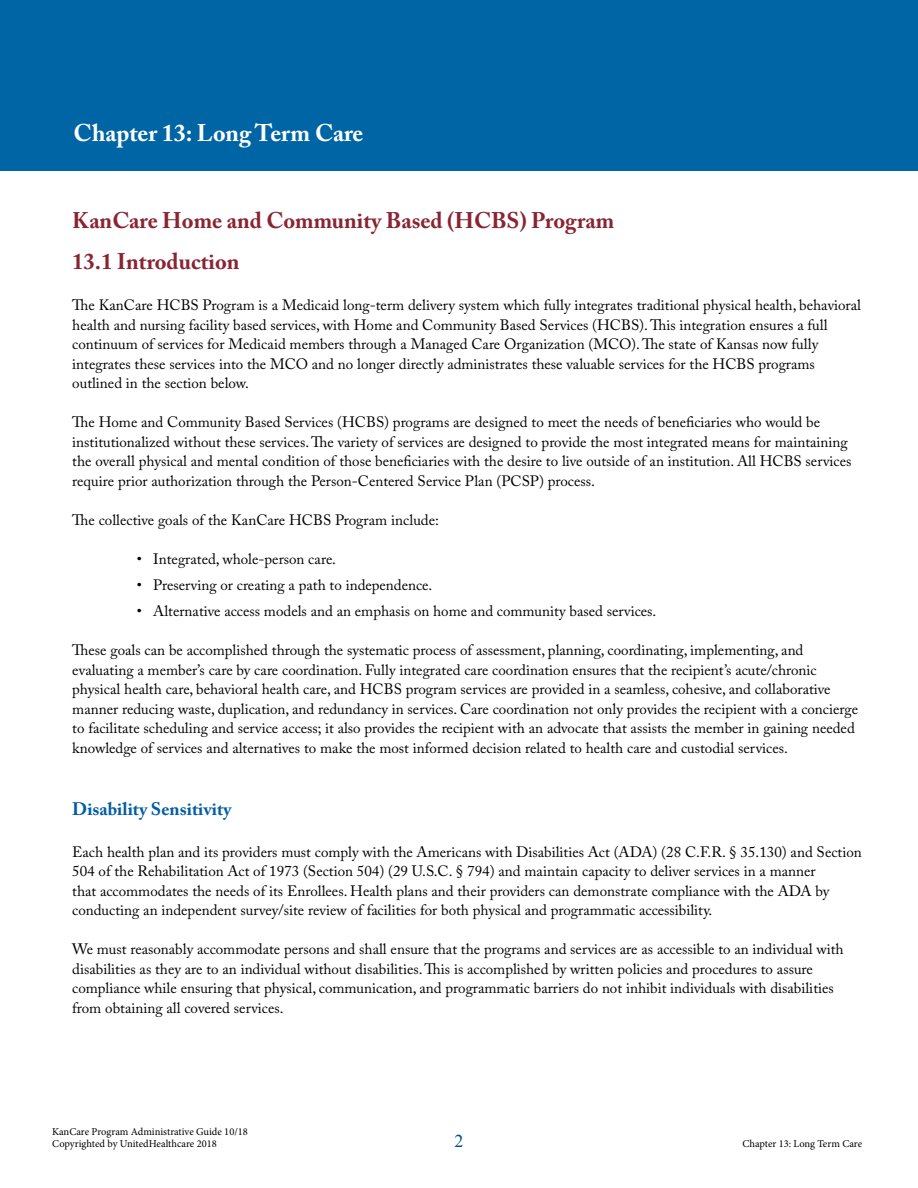
<style>
.page{position:relative;width:918px;height:1188px;background:#fff}
.page>*{position:absolute;margin:0;border:0;box-sizing:border-box;transform-origin:0 0}
.t1{font:700 24px "Adobe Caslon Pro";color:#fff}
.t2{font:700 22.5px/41.1px "Adobe Caslon Pro";color:#892533}
.t3{font:700 18px "Adobe Caslon Pro";color:#005da5}
.t4{font:18px "Times New Roman";color:#004e8d}
.t5{font:15px/19.5px "Adobe Caslon Pro";color:#000}
.t6{font:10.5px/12.6px "Minion Pro";color:#000}
</style>
<div class="page">
<div style="left:0;top:0;width:918px;height:171px;background:#0065a4"></div>
<h1 class="t1" style="left:74px;top:119px;width:291px">Chapter 13: Long Term Care</h1>
<h2 class="t2" style="left:72px;top:200px;width:543px">KanCare Home and Community Based (HCBS) Program<br>13.1 Introduction</h2>
<p class="t5" style="left:72px;top:295px;width:790px">The KanCare HCBS Program is a Medicaid long-term delivery system which fully integrates traditional physical health, behavioral health and nursing facility based services, with Home and Community Based Services (HCBS). This integration ensures a full continuum of services for Medicaid members through a Managed Care Organization (MCO). The state of Kansas now fully integrates these services into the MCO and no longer directly administrates these valuable services for the HCBS programs outlined in the section below.</p>
<p class="t5" style="left:72px;top:412px;width:781px">The Home and Community Based Services (HCBS) programs are designed to meet the needs of beneficiaries who would be institutionalized without these services. The variety of services are designed to provide the most integrated means for maintaining the overall physical and mental condition of those beneficiaries with the desire to live outside of an institution. All HCBS services require prior authorization through the Person-Centered Service Plan (PCSP) process.</p>
<p class="t5" style="left:72px;top:510px;width:368px">The collective goals of the KanCare HCBS Program include:</p>
<p class="t5" style="left:137px;top:549px;width:201px">• Integrated, whole-person care.</p>
<p class="t5" style="left:137px;top:575px;width:297px">• Preserving or creating a path to independence.</p>
<p class="t5" style="left:137px;top:601px;width:521px">• Alternative access models and an emphasis on home and community based services.</p>
<p class="t5" style="left:72px;top:640px;width:787px">These goals can be accomplished through the systematic process of assessment, planning, coordinating, implementing, and evaluating a member’s care by care coordination. Fully integrated care coordination ensures that the recipient’s acute/chronic physical health care, behavioral health care, and HCBS program services are provided in a seamless, cohesive, and collaborative manner reducing waste, duplication, and redundancy in services. Care coordination not only provides the recipient with a concierge to facilitate scheduling and service access; it also provides the recipient with an advocate that assists the member in gaining needed knowledge of services and alternatives to make the most informed decision related to health care and custodial services.</p>
<p class="t3" style="left:72px;top:799px;width:161px">Disability Sensitivity</p>
<p class="t5" style="left:72px;top:842px;width:791px">Each health plan and its providers must comply with the Americans with Disabilities Act (ADA) (28 C.F.R. § 35.130) and Section 504 of the Rehabilitation Act of 1973 (Section 504) (29 U.S.C. § 794) and maintain capacity to deliver services in a manner<br>that accommodates the needs of its Enrollees. Health plans and their providers can demonstrate compliance with the ADA by conducting an independent survey/site review of facilities for both physical and programmatic accessibility.</p>
<p class="t5" style="left:72px;top:939px;width:773px">We must reasonably accommodate persons and shall ensure that the programs and services are as accessible to an individual with disabilities as they are to an individual without disabilities. This is accomplished by written policies and procedures to assure compliance while ensuring that physical, communication, and programmatic barriers do not inhibit individuals with disabilities from obtaining all covered services.</p>
<p class="t6" style="left:52px;top:1125px;width:197px">KanCare Program Administrative Guide 10/18<br>Copyrighted by UnitedHealthcare 2018</p>
<p class="t4" style="left:454px;top:1129px;width:10px">2</p>
<p class="t6" style="left:742px;top:1138px;width:121px">Chapter 13: Long Term Care</p>
</div>
